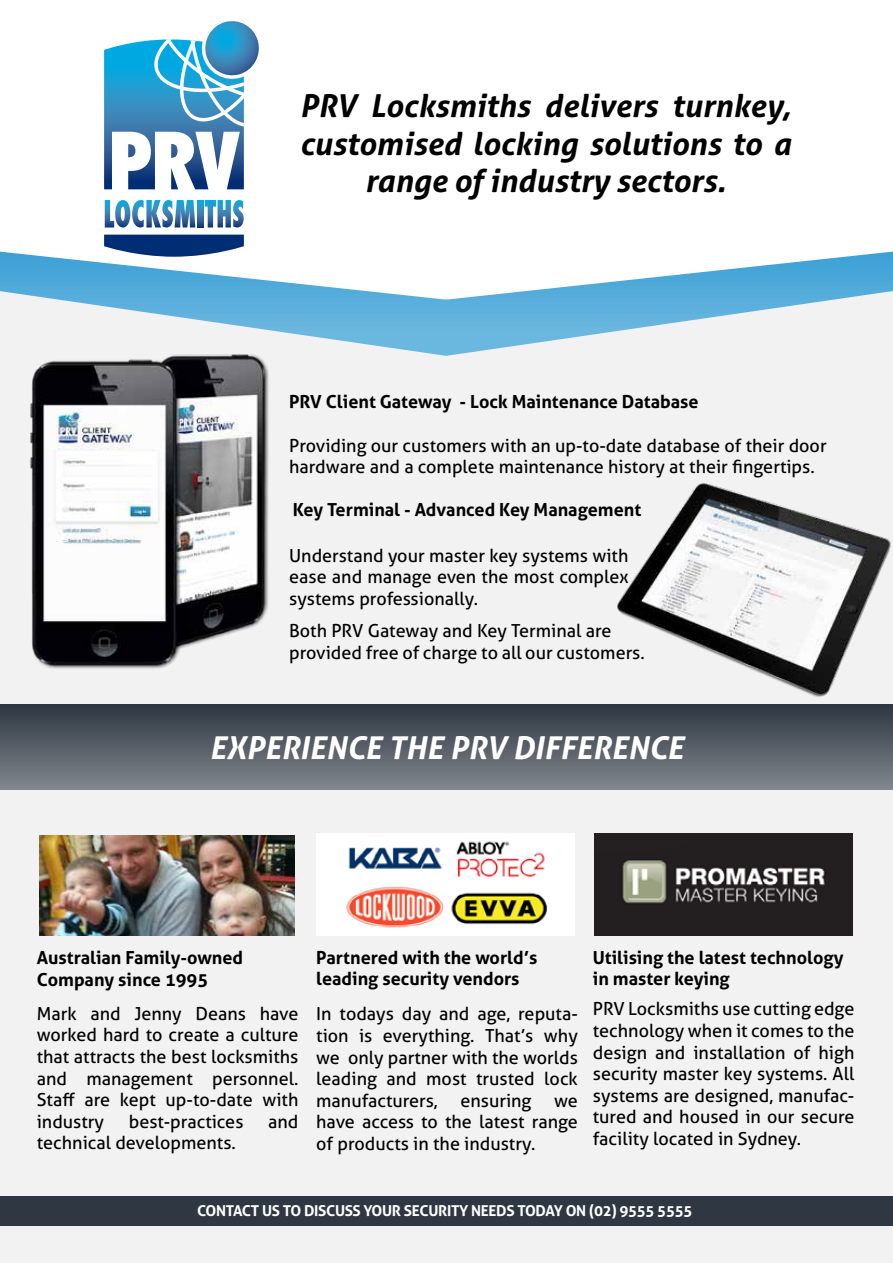
<style>
.page{position:relative;width:893px;height:1263px;background:#fff}
.page>*{position:absolute;margin:0;border:0;box-sizing:border-box;transform-origin:0 0}
.t1{font:italic 700 31.5px/37.8px "Aller";color:#000;text-align:center}
.t2{font:italic 700 31.5px "Aller";color:#fff}
.t3{font:18px/21.6px "Aller";color:#000;text-align:justify}
.t4{font:700 18px/21.6px "Aller";color:#000}
.t5{font:700 15px "Aller";letter-spacing:-.02em;color:#fff}
</style>
<div class="page">
<div style="left:104px;top:235px;width:140px;height:15px;background:#002d73"></div>
<svg style="left:105px;top:200px;width:90px;height:27px"></svg>
<svg style="left:198px;top:200px;width:5px;height:27px"></svg>
<svg style="left:205px;top:200px;width:39px;height:27px"></svg>
<svg style="left:104px;top:21px;width:155px;height:169px"></svg>
<svg style="left:0;top:250px;width:365px;height:41px"></svg>
<svg style="left:527px;top:251px;width:366px;height:40px"></svg>
<div style="left:0;top:291px;width:445px;height:972px;background:#f2f2f2"></div>
<div style="left:445px;top:291px;width:448px;height:972px;background:#f2f2f2"></div>
<div style="left:0;top:1196px;width:893px;height:30px;background:#2e3742"></div>
<img style="left:39px;top:835px;width:256px;height:100px">
<img style="left:316px;top:833px;width:258px;height:102px">
<img style="left:595px;top:833px;width:258px;height:102px">
<img style="left:617px;top:482px;width:276px;height:221px">
<div style="left:0;top:704px;width:893px;height:86px;background:linear-gradient(to bottom,#2d3641,#81868d)"></div>
<img style="left:31px;top:355px;width:241px;height:318px">
<h1 class="t1" style="left:300px;top:86px;width:493px">PRV Locksmiths delivers turnkey, customised locking solutions to a range of industry sectors.</h1>
<p class="t4" style="left:289px;top:391px;width:411px">PRV Client Gateway - Lock Maintenance Database</p>
<p class="t3" style="left:289px;top:434px;width:539px">Providing our customers with an up-to-date database of their door hardware and a complete maintenance history at their fingertips.</p>
<p class="t4" style="left:293px;top:498px;width:350px">Key Terminal - Advanced Key Management</p>
<p class="t3" style="left:289px;top:545px;width:341px">Understand your master key systems with ease and manage even the most complex systems professionally.</p>
<p class="t3" style="left:289px;top:620px;width:357px">Both PRV Gateway and Key Terminal are provided free of charge to all our customers.</p>
<h1 class="t2" style="left:210px;top:728px;width:475px">EXPERIENCE THE PRV DIFFERENCE</h1>
<p class="t4" style="left:37px;top:947px;width:208px">Australian Family-owned<br>Company since 1995</p>
<p class="t4" style="left:316px;top:946px;width:223px">Partnered with the world’s leading security vendors</p>
<p class="t4" style="left:593px;top:946px;width:252px">Utilising the latest technology in master keying</p>
<p class="t3" style="left:37px;top:1003px;width:263px">Mark and Jenny Deans have worked hard to create a culture that attracts the best locksmiths and management personnel.<br>Staff are kept up-to-date with industry</p>
<p class="t3" style="left:129px;top:1111px;width:116px">best-practices</p>
<p class="t3" style="left:268px;top:1111px;width:32px">and</p>
<p class="t3" style="left:37px;top:1132px;width:201px">technical developments.</p>
<p class="t3" style="left:316px;top:1003px;width:263px">In todays day and age, reputa&shy;tion is everything. That’s why we only partner with the worlds leading and most trusted lock manufacturers,</p>
<p class="t3" style="left:460px;top:1089px;width:73px">ensuring</p>
<p class="t3" style="left:316px;top:1089px;width:263px;text-indent:238px">we have access to the latest range of products in the industry.</p>
<p class="t3" style="left:593px;top:998px;width:263px">PRV Locksmiths use cutting edge technology when it comes to the design and installation of high security master key systems. All systems are designed, manufac&shy;tured and housed in our secure facility located in Sydney.</p>
<p class="t5" style="left:197px;top:1201px;width:497px">CONTACT US TO DISCUSS YOUR SECURITY NEEDS TODAY ON (02) 9555 5555</p>
</div>
